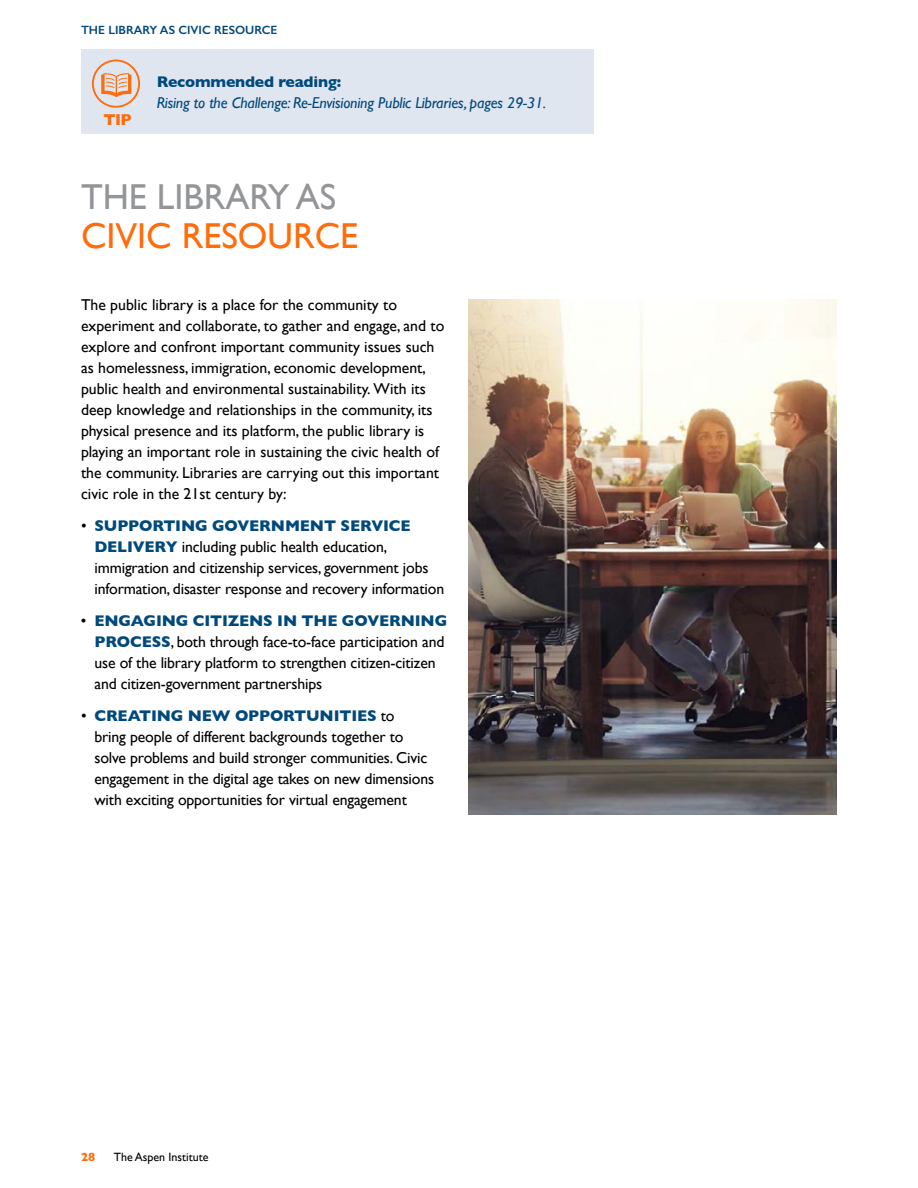
<style>
.page{position:relative;width:918px;height:1188px;background:#fff}
.page>*{position:absolute;margin:0;border:0;box-sizing:border-box;transform-origin:0 0}
.t1{font:36px "Gill Sans";color:#ff6c0c}
.t2{font:36px "Gill Sans";color:#939598}
.t3{font:700 16.05px "Gill Sans";color:#ff6c0c}
.t4{font:15.75px/21px "Gill Sans";letter-spacing:-.01em;color:#000}
.t5{font:italic 15.75px "Gill Sans";letter-spacing:-.01em;color:#00497c}
.t6{font:700 15.75px "Gill Sans";letter-spacing:-.01em;color:#00497c}
.t7{font:600 12px "Gill Sans";color:#00497c}
.t8{font:12px "Gill Sans";color:#000}
.t9{font:700 12px "Gill Sans";color:#ff6c0c}
.s1{font-weight:700;color:#00497c}
</style>
<div class="page">
<img style="left:468px;top:300px;width:369px;height:514px">
<div style="left:81px;top:50px;width:513px;height:84px;background:#e0e6ef"></div>
<div style="left:92px;top:60px;width:48px;height:48px;border:2px solid #ff6c0c;border-radius:50%"></div>
<svg style="left:101px;top:73px;width:30px;height:24px"></svg>
<p class="t7" style="left:81px;top:22px;width:198px">THE LIBRARY AS CIVIC RESOURCE</p>
<p class="t3" style="left:104px;top:106px;width:30px">TIP</p>
<p class="t6" style="left:157px;top:69px;width:186px">Recommended reading:</p>
<p class="t5" style="left:157px;top:93px;width:391px">Rising to the Challenge: Re-Envisioning Public Libraries, pages 29-31.</p>
<h1 class="t2" style="left:81px;top:175px;width:257px">THE LIBRARY AS</h1>
<h1 class="t1" style="left:81px;top:214px;width:279px">CIVIC RESOURCE</h1>
<p class="t4" style="left:81px;top:294px;width:365px">The public library is a place for the community to experiment and collaborate, to gather and engage, and to explore and confront important community issues such as homelessness, immigration, economic development, public health and environmental sustainability. With its deep knowledge and relationships in the community, its physical presence and its platform, the public library is playing an important role in sustaining the civic health of the community. Libraries are carrying out this important civic role in the 21st century by:</p>
<p class="t4" style="left:94px;top:515px;width:351px;text-indent:-13px">• <span class="s1">SUPPORTING GOVERNMENT SERVICE DELIVERY</span> including public health education, immigration and citizenship services, government jobs information, disaster response and recovery information</p>
<p class="t4" style="left:94px;top:610px;width:354px;text-indent:-13px">• <span class="s1">ENGAGING CITIZENS IN THE GOVERNING PROCESS</span>, both through face-to-face participation and use of the library platform to strengthen citizen-citizen and citizen-government partnerships</p>
<p class="t4" style="left:94px;top:705px;width:341px;text-indent:-13px">• <span class="s1">CREATING NEW OPPORTUNITIES</span> to<br>bring people of different backgrounds together to solve problems and build stronger communities. Civic engagement in the digital age takes on new dimensions with exciting opportunities for virtual engagement</p>
<p class="t9" style="left:81px;top:1147px;width:16px">28</p>
<p class="t8" style="left:114px;top:1150px;width:96px">The Aspen Institute</p>
</div>
